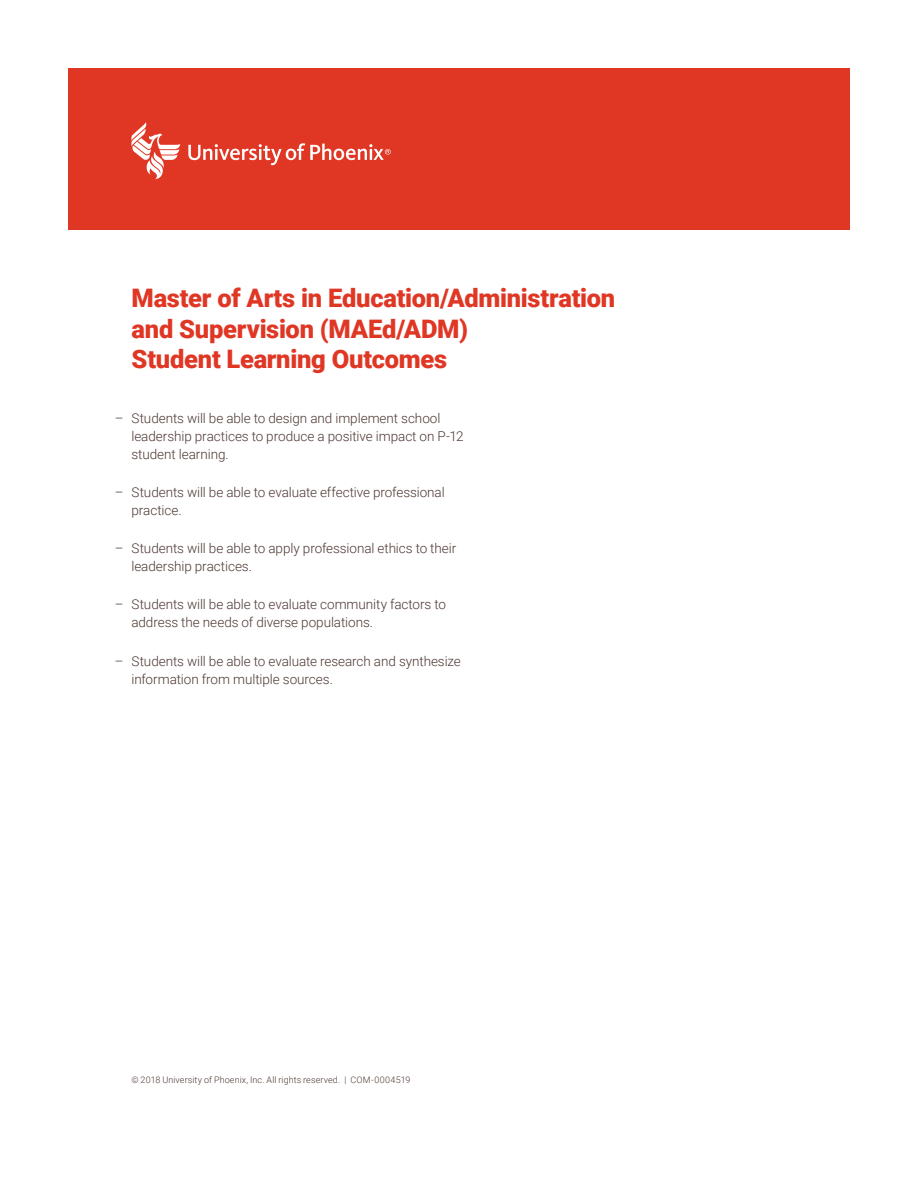
<style>
.page{position:relative;width:918px;height:1188px;background:#fff}
.page>*{position:absolute;margin:0;border:0;box-sizing:border-box;transform-origin:0 0}
.t1{font:900 25.5px/30.6px "Roboto";letter-spacing:-.01em;color:#e03725}
.t2{font:300 13.5px/18px "Roboto";letter-spacing:-.005em;color:#4d3732}
.t3{font:300 9px "Roboto";letter-spacing:.01em;color:#4d3732}
</style>
<div class="page">
<div style="left:68px;top:68px;width:782px;height:162px;background:#e03725"></div>
<svg style="left:131px;top:122px;width:49px;height:57px"></svg>
<svg style="left:188px;top:143px;width:203px;height:22px"></svg>
<h1 class="t1" style="left:131px;top:282px;width:485px">Master of Arts in Education/Administration and Supervision (MAEd/ADM)<br>Student Learning Outcomes</h1>
<p class="t2" style="left:131px;top:408px;width:334px;text-indent:-16px">– Students will be able to design and implement school leadership practices to produce a positive impact on P-12 student learning.</p>
<p class="t2" style="left:131px;top:483px;width:315px;text-indent:-16px">– Students will be able to evaluate effective professional practice.</p>
<p class="t2" style="left:131px;top:539px;width:326px;text-indent:-16px">– Students will be able to apply professional ethics to their leadership practices.</p>
<p class="t2" style="left:131px;top:595px;width:316px;text-indent:-16px">– Students will be able to evaluate community factors to address the needs of diverse populations.</p>
<p class="t2" style="left:131px;top:651px;width:331px;text-indent:-16px">– Students will be able to evaluate research and synthesize information from multiple sources.</p>
<p class="t3" style="left:131px;top:1073px;width:281px">© 2018 University of Phoenix, Inc. All rights reserved. | COM-0004519</p>
</div>
